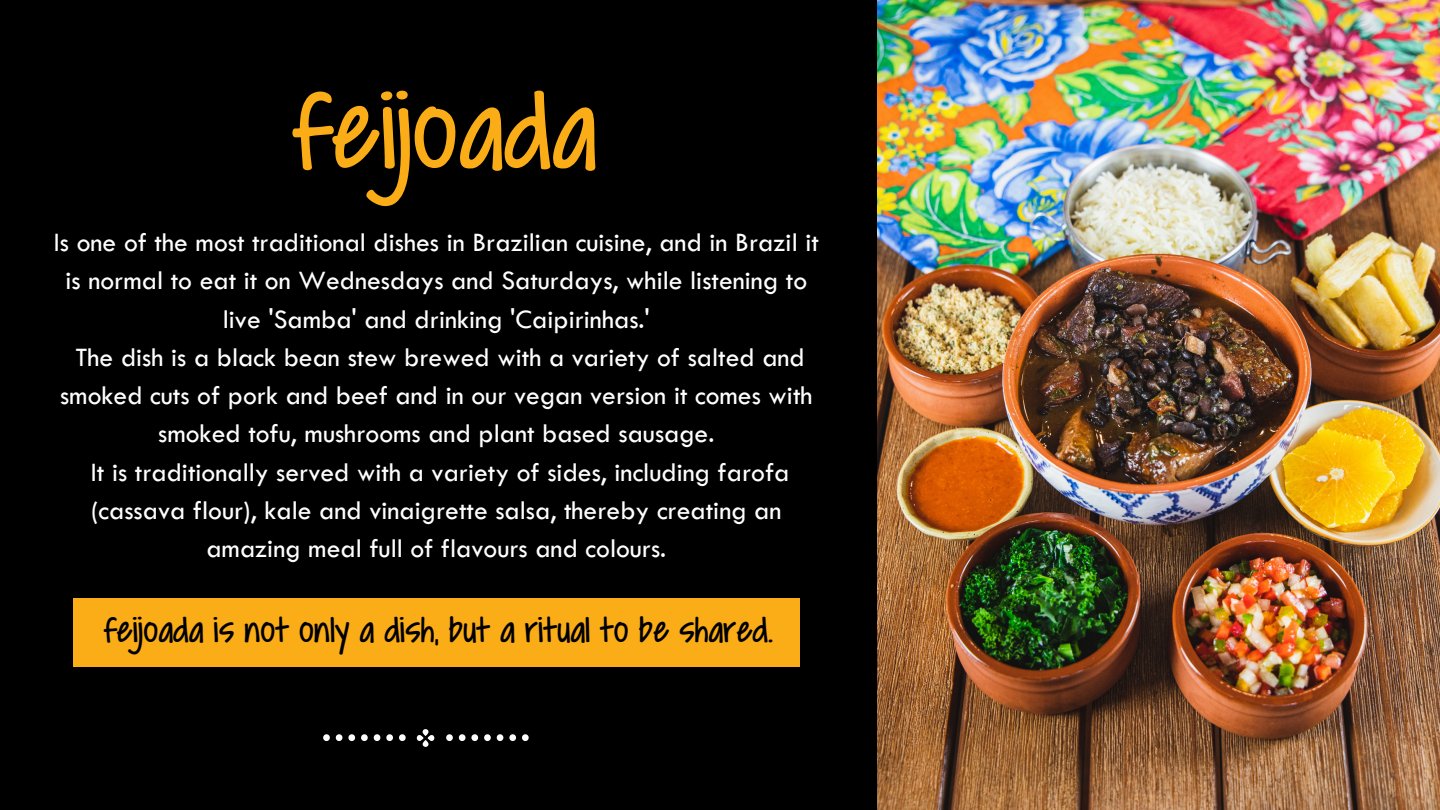
<style>
.page{position:relative;width:1440px;height:810px;background:#000}
.page>*{position:absolute;margin:0;border:0;box-sizing:border-box;transform-origin:0 0}
.t1{font:123.4px "Covered By Your Grace";color:#fbad17}
.t2{font:40.4px "Covered By Your Grace";color:#000}
.t3{font:27.6px/38.2px "Tw Cen";color:#fff;text-align:center}
</style>
<div class="page">
<img style="left:877px;top:0;width:563px;height:810px">
<div style="left:73px;top:598px;width:727px;height:69px;background:#fbad17"></div>
<svg style="left:417px;top:729px;width:17px;height:18px"></svg>
<svg style="left:399px;top:734px;width:7px;height:7px"></svg>
<svg style="left:386px;top:734px;width:7px;height:7px"></svg>
<svg style="left:374px;top:734px;width:6px;height:7px"></svg>
<svg style="left:361px;top:734px;width:7px;height:7px"></svg>
<svg style="left:348px;top:734px;width:7px;height:7px"></svg>
<svg style="left:336px;top:734px;width:6px;height:7px"></svg>
<svg style="left:323px;top:734px;width:7px;height:7px"></svg>
<svg style="left:522px;top:734px;width:7px;height:7px"></svg>
<svg style="left:509px;top:734px;width:7px;height:7px"></svg>
<svg style="left:497px;top:734px;width:6px;height:7px"></svg>
<svg style="left:484px;top:734px;width:7px;height:7px"></svg>
<svg style="left:459px;top:734px;width:19px;height:7px"></svg>
<svg style="left:446px;top:734px;width:7px;height:7px"></svg>
<h1 class="t1" style="left:296px;top:72px;width:302px">feijoada</h1>
<p class="t3" style="left:54px;top:223px;width:766px">Is one of the most traditional dishes in Brazilian cuisine, and in Brazil it is normal to eat it on Wednesdays and Saturdays, while listening to live 'Samba' and drinking 'Caipirinhas.'<br>The dish is a black bean stew brewed with a variety of salted and smoked cuts of pork and beef and in our vegan version it comes with smoked tofu, mushrooms and plant based sausage.<br>It is traditionally served with a variety of sides, including farofa (cassava flour), kale and vinaigrette salsa, thereby creating an amazing meal full of flavours and colours.</p>
<h2 class="t2" style="left:105px;top:610px;width:670px">feijoada is not only a dish, but a ritual to be shared.</h2>
</div>
